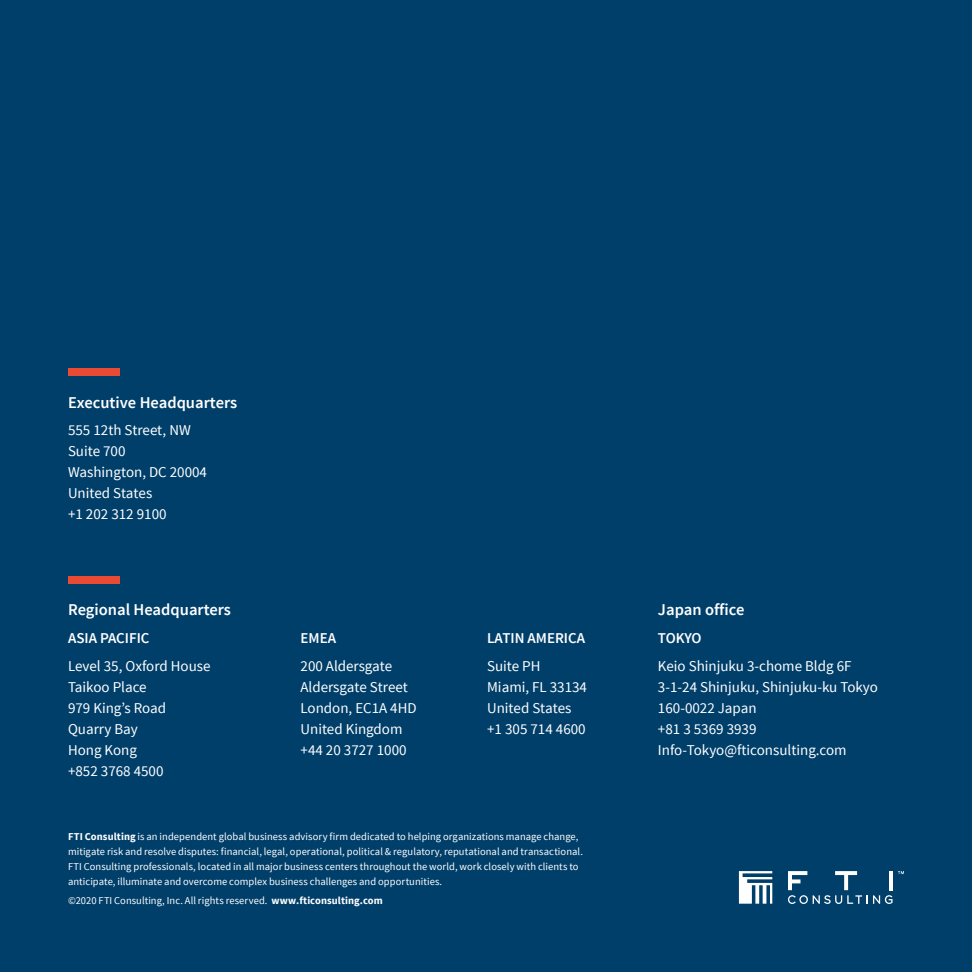
<style>
.page{position:relative;width:972px;height:972px;background:#003f6a}
.page>*{position:absolute;margin:0;border:0;box-sizing:border-box;transform-origin:0 0}
.t1{font:600 16.5px "Source Sans Pro";color:#fff}
.t2{font:15px/21px "Source Sans Pro";color:#fff}
.t3{font:600 15px "Source Sans Pro";color:#fff}
.t4{font:10.5px/15px "Source Sans Pro";letter-spacing:.005em;color:#fff}
.s1{font-weight:700}
</style>
<div class="page">
<svg style="left:739px;top:871px;width:33px;height:33px"></svg>
<svg style="left:788px;top:871px;width:116px;height:33px"></svg>
<div style="left:68px;top:369px;width:51px;height:7px;background:#e94a34"></div>
<div style="left:68px;top:576px;width:51px;height:8px;background:#e94a34"></div>
<h1 class="t1" style="left:68px;top:392px;width:171px">Executive Headquarters</h1>
<h2 class="t2" style="left:68px;top:420px;width:141px">555 12th Street, NW<br>Suite 700<br>Washington, DC 20004<br>United States<br>+1 202 312 9100</h2>
<h1 class="t1" style="left:68px;top:599px;width:165px">Regional Headquarters</h1>
<h2 class="t3" style="left:68px;top:629px;width:83px">ASIA PACIFIC</h2>
<h2 class="t2" style="left:68px;top:656px;width:144px">Level 35, Oxford House<br>Taikoo Place<br>979 King’s Road<br>Quarry Bay<br>Hong Kong<br>+852 3768 4500</h2>
<h2 class="t3" style="left:301px;top:629px;width:37px">EMEA</h2>
<h2 class="t2" style="left:301px;top:656px;width:118px">200 Aldersgate<br>Aldersgate Street<br>London, EC1A 4HD<br>United Kingdom +44 20 3727 1000</h2>
<h2 class="t3" style="left:487px;top:629px;width:99px">LATIN AMERICA</h2>
<h2 class="t2" style="left:487px;top:656px;width:101px">Suite PH<br>Miami, FL 33134<br>United States +1 305 714 4600</h2>
<p class="t4" style="left:68px;top:829px;width:516px"><span class="s1">FTI Consulting</span> is an independent global business advisory firm dedicated to helping organizations manage change, mitigate risk and resolve disputes: financial, legal, operational, political &amp; regulatory, reputational and transactional.<br>FTI Consulting professionals, located in all major business centers throughout the world, work closely with clients to anticipate, illuminate and overcome complex business challenges and opportunities.</p>
<p class="t4" style="left:68px;top:893px;width:316px">©2020 FTI Consulting, Inc. All rights reserved. <span class="s1">www.fticonsulting.com</span></p>
<h1 class="t1" style="left:658px;top:599px;width:88px">Japan office</h1>
<h2 class="t3" style="left:658px;top:629px;width:45px">TOKYO</h2>
<h2 class="t2" style="left:658px;top:656px;width:222px">Keio Shinjuku 3-chome Bldg 6F<br>3-1-24 Shinjuku, Shinjuku-ku Tokyo<br>160-0022 Japan<br>+81 3 5369 3939<br>Info-Tokyo@fticonsulting.com</h2>
</div>
